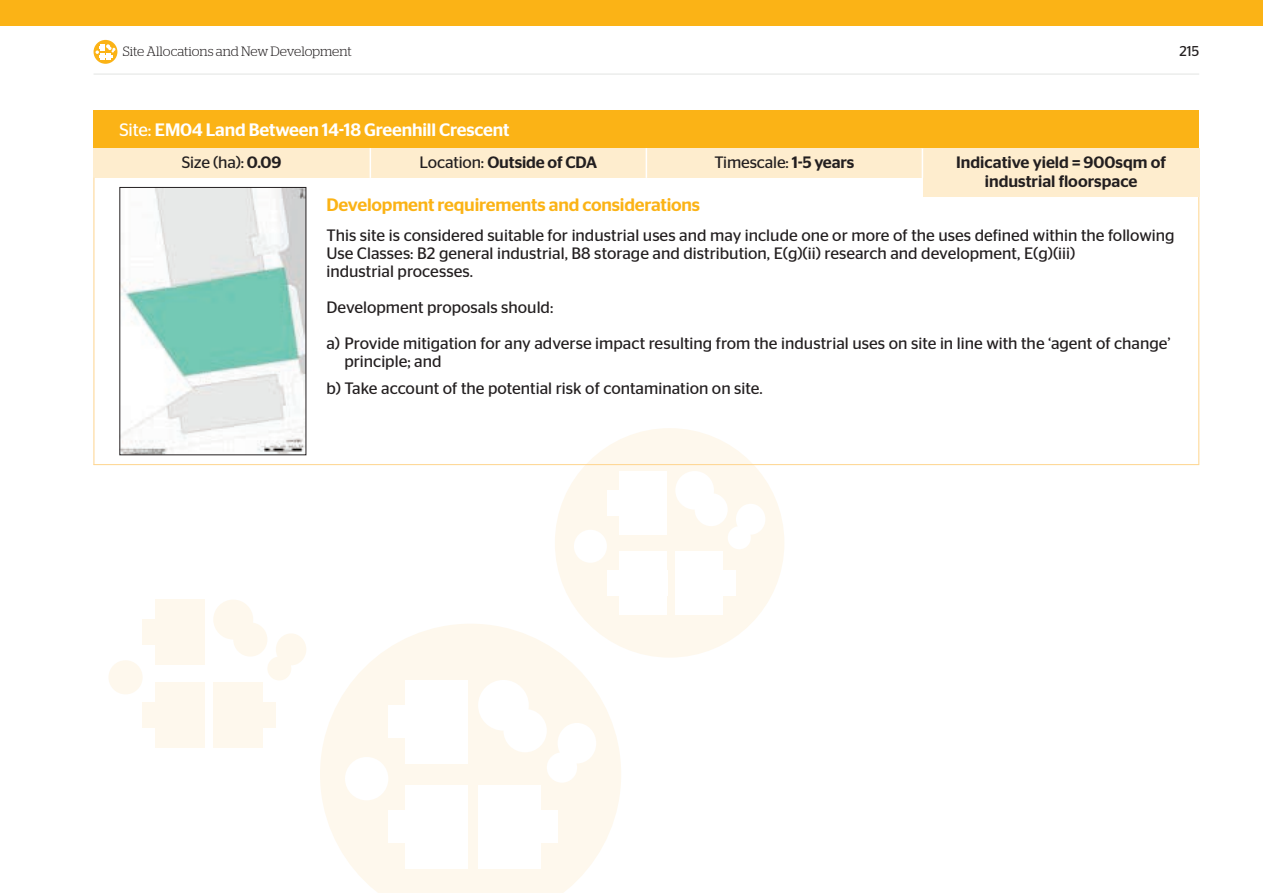
<style>
.page{position:relative;width:1263px;height:893px;background:#fff}
.page>*{position:absolute;margin:0;border:0;box-sizing:border-box;transform-origin:0 0}
.t1{font:500 18px "Stag Sans";letter-spacing:-.01em;color:#fff}
.t2{font:500 18px "Stag Sans";letter-spacing:-.01em;color:#fbb316}
.t3{font:16.5px/18px "Stag Sans";color:#231f20}
.t4{font:500 16.5px/19.5px "Stag Sans";color:#231f20;text-align:center}
.t5{font:14.25px "Stag Sans";color:#231f20}
.t6{font:300 13.5px "Stag";letter-spacing:-.005em;color:#231f20}
.s1{font-weight:400}
.s2{font-weight:500}
</style>
<div class="page">
<div style="left:555px;top:428px;width:229px;height:230px;background:#fef8ed;border-radius:50%"></div>
<div style="left:619px;top:551px;width:48px;height:64px;background:#fff"></div>
<div style="left:675px;top:551px;width:48px;height:64px;background:#fff"></div>
<div style="left:607px;top:570px;width:60px;height:25px;background:#fff"></div>
<div style="left:682px;top:570px;width:54px;height:25px;background:#fff"></div>
<div style="left:607px;top:490px;width:48px;height:25px;background:#fff"></div>
<div style="left:619px;top:471px;width:48px;height:64px;background:#fff"></div>
<div style="left:675px;top:471px;width:39px;height:39px;background:#fff;border-radius:50%"></div>
<div style="left:574px;top:530px;width:33px;height:33px;background:#fff;border-radius:50%"></div>
<div style="left:695px;top:493px;width:33px;height:33px;background:#fff;border-radius:50%"></div>
<div style="left:728px;top:526px;width:23px;height:23px;background:#fff;border-radius:50%"></div>
<div style="left:736px;top:504px;width:29px;height:31px;background:#fff;border-radius:50%"></div>
<hr style="left:94px;top:74px;width:1105px;height:1px;background:#e2e4e2">
<div style="left:0;top:0;width:1263px;height:26px;background:#fbb316"></div>
<svg style="left:94px;top:40px;width:23px;height:24px"></svg>
<svg style="left:96px;top:44px;width:19px;height:15px"></svg>
<div style="left:94px;top:111px;width:1105px;height:38px;background:#fbb316"></div>
<div style="left:94px;top:148px;width:828px;height:30px;background:#feedce"></div>
<div style="left:923px;top:148px;width:276px;height:49px;background:#feedce"></div>
<img style="left:121px;top:189px;width:183px;height:264px">
<hr style="left:646px;top:148px;width:1px;height:30px;background:#fff">
<hr style="left:370px;top:148px;width:1px;height:30px;background:#fff">
<hr style="left:922px;top:148px;width:1px;height:30px;background:#fff">
<hr style="left:94px;top:178px;width:1px;height:287px;background:#fed58e">
<hr style="left:1198px;top:197px;width:1px;height:268px;background:#fed58e">
<hr style="left:94px;top:464px;width:1105px;height:1px;background:#fed58e">
<svg style="left:320px;top:624px;width:301px;height:269px;fill:#fef8ed"></svg>
<div style="left:405px;top:785px;width:63px;height:84px;background:#fff"></div>
<div style="left:478px;top:785px;width:63px;height:84px;background:#fff"></div>
<div style="left:388px;top:810px;width:80px;height:33px;background:#fff"></div>
<div style="left:487px;top:810px;width:71px;height:33px;background:#fff"></div>
<div style="left:388px;top:705px;width:63px;height:33px;background:#fff"></div>
<div style="left:405px;top:680px;width:63px;height:83px;background:#fff"></div>
<div style="left:478px;top:680px;width:51px;height:51px;background:#fff;border-radius:50%"></div>
<div style="left:345px;top:757px;width:43px;height:43px;background:#fff;border-radius:50%"></div>
<div style="left:503px;top:709px;width:44px;height:43px;background:#fff;border-radius:50%"></div>
<div style="left:547px;top:752px;width:30px;height:31px;background:#fff;border-radius:50%"></div>
<div style="left:558px;top:723px;width:38px;height:40px;background:#fff;border-radius:50%"></div>
<div style="left:156px;top:682px;width:49px;height:66px;background:#fef8ed"></div>
<div style="left:213px;top:682px;width:50px;height:66px;background:#fef8ed"></div>
<div style="left:142px;top:702px;width:63px;height:26px;background:#fef8ed"></div>
<div style="left:221px;top:702px;width:55px;height:26px;background:#fef8ed"></div>
<div style="left:142px;top:619px;width:50px;height:26px;background:#fef8ed"></div>
<div style="left:156px;top:600px;width:49px;height:65px;background:#fef8ed"></div>
<div style="left:213px;top:600px;width:40px;height:39px;background:#fef8ed;border-radius:50%"></div>
<div style="left:108px;top:660px;width:35px;height:34px;background:#fef8ed;border-radius:50%"></div>
<div style="left:233px;top:622px;width:34px;height:35px;background:#fef8ed;border-radius:50%"></div>
<div style="left:267px;top:657px;width:24px;height:23px;background:#fef8ed;border-radius:50%"></div>
<div style="left:276px;top:633px;width:30px;height:32px;background:#fef8ed;border-radius:50%"></div>
<p class="t6" style="left:123px;top:44px;width:230px">Site Allocations and New Development</p>
<p class="t5" style="left:1179px;top:43px;width:21px">215</p>
<p class="t1" style="left:119px;top:120px;width:391px"><span class="s1">Site:</span> EM04 Land Between 14-18 Greenhill Crescent</p>
<p class="t3" style="left:182px;top:153px;width:101px">Size (ha): <span class="s2">0.09</span></p>
<p class="t4" style="left:420px;top:152px;width:179px"><span class="s1">Location:</span> Outside of CDA</p>
<p class="t3" style="left:714px;top:153px;width:141px">Timescale: <span class="s2">1-5 years</span></p>
<p class="t4" style="left:956px;top:152px;width:212px">Indicative yield = 900sqm of industrial floorspace</p>
<p class="t2" style="left:326px;top:195px;width:375px">Development requirements and considerations</p>
<p class="t3" style="left:326px;top:227px;width:850px">This site is considered suitable for industrial uses and may include one or more of the uses defined within the following<br>Use Classes: B2 general industrial, B8 storage and distribution, E(g)(ii) research and development, E(g)(iii)<br>industrial processes.</p>
<p class="t3" style="left:326px;top:290px;width:846px;line-height:36px">Development proposals should:<br>a) Provide mitigation for any adverse impact resulting from the industrial uses on site in line with the ‘agent of change’</p>
<p class="t3" style="left:326px;top:348px;width:438px;line-height:27px;text-indent:18px">principle; and<br>b) Take account of the potential risk of contamination on site.</p>
</div>
